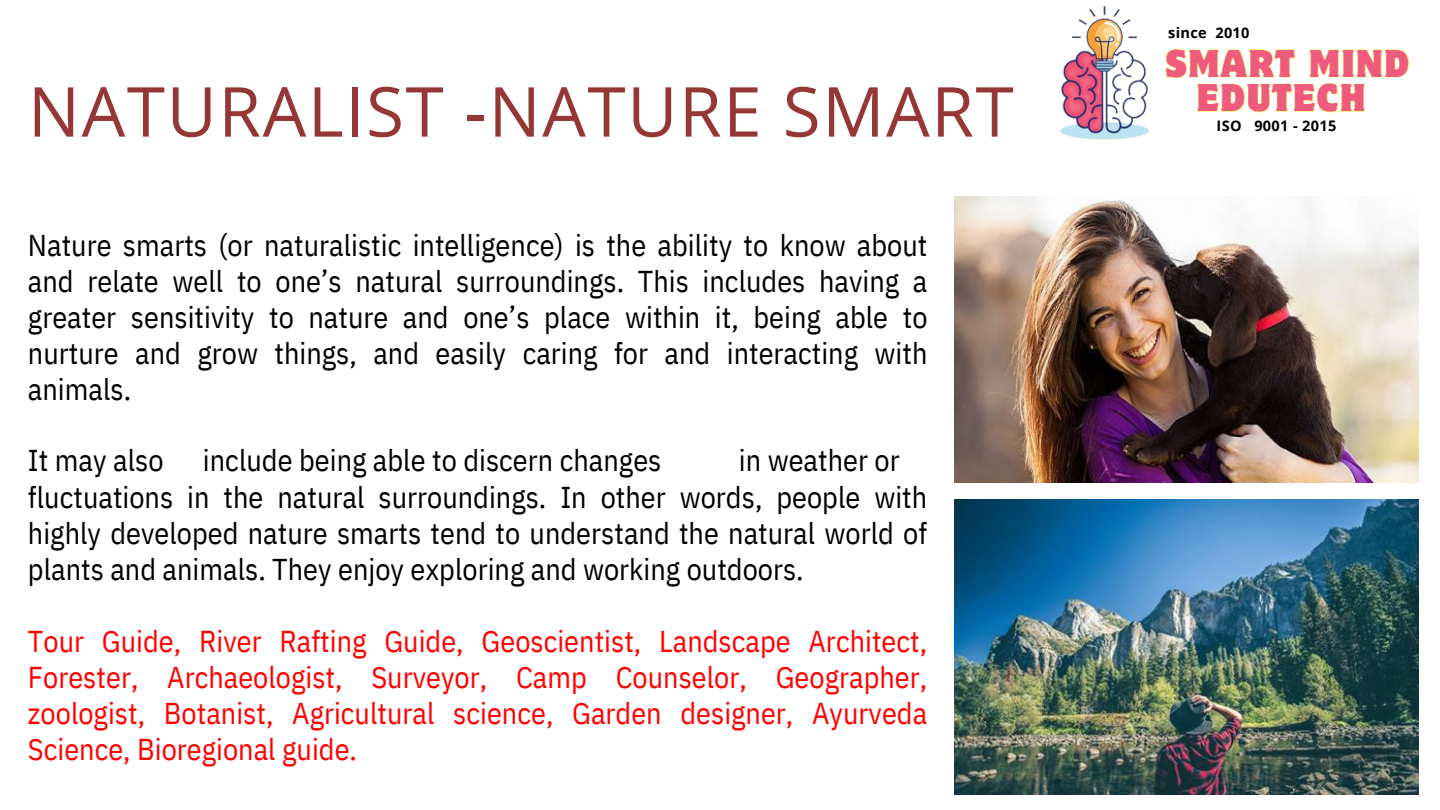
<style>
.page{position:relative;width:1440px;height:810px;background:#fff}
.page>*{position:absolute;margin:0;border:0;box-sizing:border-box;transform-origin:0 0}
.t1{font:69px "Open Sans";letter-spacing:.025em;color:#953735}
.t2{font:semi-condensed 34.5px/34.5px "Motter Corpus Std";letter-spacing:.05em;color:#ee5b7d;text-align:center}
.t3{font:30.15px "IBM Plex Sans Cond";color:#000}
.t4{font:30px/36px "IBM Plex Sans Cond";color:#000;text-align:justify}
.t5{font:30px/36px "IBM Plex Sans Cond";color:#f00;text-align:justify}
.t6{font:700 14.55px "Open Sans";letter-spacing:.025em;color:#000}
</style>
<div class="page">
<img style="left:954px;top:500px;width:465px;height:294px">
<img style="left:954px;top:196px;width:465px;height:286px">
<img style="left:1060px;top:6px;width:89px;height:134px">
<svg style="left:1165px;top:48px;width:244px;height:65px"></svg>
<h2 class="t1" style="left:28px;top:63px;width:987px">NATURALIST -NATURE SMART</h2>
<h1 class="t4" style="left:28px;top:227px;width:901px">Nature smarts (or naturalistic intelligence) is the ability to know about and relate well to one’s natural surroundings. This includes having a greater sensitivity to nature and one’s place within it, being able to nurture and grow things, and easily caring for and interacting with animals.</h1>
<h3 class="t3" style="left:28px;top:440px;width:137px">It may also</h3>
<h3 class="t3" style="left:203px;top:440px;width:460px">include being able to discern changes</h3>
<h3 class="t3" style="left:739px;top:440px;width:162px">in weather or</h3>
<h4 class="t4" style="left:28px;top:479px;width:901px">fluctuations in the natural surroundings. In other words, people with highly developed nature smarts tend to understand the natural world of plants and animals. They enjoy exploring and working outdoors.</h4>
<h3 class="t5" style="left:28px;top:623px;width:901px">Tour Guide, River Rafting Guide, Geoscientist, Landscape Architect, Forester, Archaeologist, Surveyor, Camp Counselor, Geographer, zoologist, Botanist, Agricultural science, Garden designer, Ayurveda Science, Bioregional guide.</h3>
<p class="t6" style="left:1168px;top:22px;width:83px">since 2010</p>
<h3 class="t2" style="left:1166px;top:50px;width:245px">SMART MIND<br>EDUTECH</h3>
<p class="t6" style="left:1217px;top:115px;width:121px">ISO 9001 - 2015</p>
</div>
